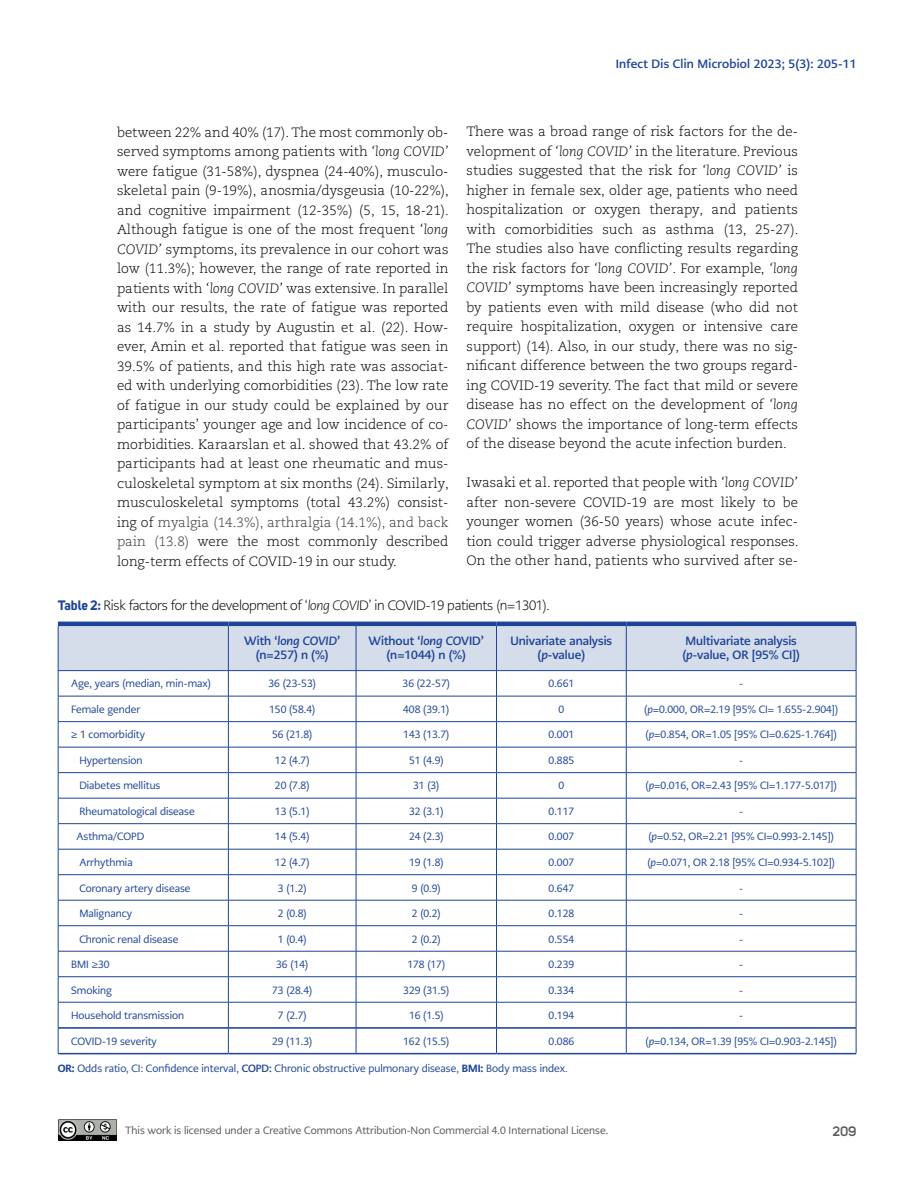
<style>
.page{position:relative;width:915px;height:1191px;background:#fff}
.page>*{position:absolute;margin:0;border:0;box-sizing:border-box;transform-origin:0 0}
.t1{font:300 13.5px/19.5px "Caecilia LT Pro 45";color:#000;text-align:justify}
.t2{font:300 13.5px "PMN Caecilia Sans Head";letter-spacing:-.02em;color:#000}
.t3{font:600 13.5px "Uni Sans";color:#58595b}
.t4{font:700 12px/14.4px "PMN Caecilia Sans Head";color:#1d4498;text-align:center}
.t5{font:700 12px "PMN Caecilia Sans Head";letter-spacing:.02em;color:#1d4498}
.t6{font:10.5px "PMN Caecilia Sans Head";color:#1d4498}
.t7{font:10.5px "PMN Caecilia Sans Head";color:#58595b}
.s1{font-family:"Caecilia LT Pro 46";font-style:italic}
.s2{color:#353535}
.s3{font-family:"Uni Sans";font-weight:700;color:#1d4498}
.s4{font-style:italic}
.s5{font-weight:800}
.s6{font-weight:700}
</style>
<div class="page">
<img style="left:58px;top:1119px;width:59px;height:21px">
<div style="left:58px;top:621px;width:170px;height:5px;background:#1d4498"></div>
<div style="left:228px;top:621px;width:128px;height:5px;background:#1d4498"></div>
<div style="left:356px;top:621px;width:140px;height:5px;background:#1d4498"></div>
<div style="left:496px;top:621px;width:130px;height:5px;background:#1d4498"></div>
<div style="left:626px;top:621px;width:230px;height:5px;background:#1d4498"></div>
<svg style="left:58px;top:624px;width:798px;height:428px"></svg>
<hr style="left:58px;top:1052px;width:170px;height:2px;background:#1d4498">
<hr style="left:228px;top:1052px;width:128px;height:2px;background:#1d4498">
<hr style="left:356px;top:1052px;width:140px;height:2px;background:#1d4498">
<hr style="left:496px;top:1052px;width:130px;height:2px;background:#1d4498">
<hr style="left:626px;top:1052px;width:230px;height:2px;background:#1d4498">
<p class="t5" style="left:615px;top:56px;width:242px">Infect Dis Clin Microbiol 2023; 5(3): 205-11</p>
<p class="t1" style="left:117px;top:122px;width:333px">between 22% and 40% (17). The most commonly ob&shy;served symptoms among patients with <span class="s1">‘long COVID’ </span>were fatigue (31-58%), dyspnea (24-40%), musculo&shy;skeletal pain (9-19%), anosmia/dysgeusia (10-22%), and cognitive impairment (12-35%) (5, 15, 18-21).<br>Although fatigue is one of the most frequent <span class="s1">‘long COVID’</span> symptoms, its prevalence in our cohort was low (11.3%); however, the range of rate reported in patients with <span class="s1">‘long COVID’</span> was extensive. In parallel with our results, the rate of fatigue was reported as 14.7% in a study by Augustin et al. (22). How&shy;ever, Amin et al. reported that fatigue was seen in 39.5% of patients, and this high rate was associat&shy;ed with underlying comorbidities (23). The low rate of fatigue in our study could be explained by our participants’ younger age and low incidence of co&shy;morbidities. Karaarslan et al. showed that 43.2% of participants had at least one rheumatic and mus&shy;culoskeletal symptom at six months (24). Similarly, musculoskeletal symptoms (total 43.2%) consist&shy;ing of <span class="s2">myalgia (14.3%), arthralgia (14.1%), and back pain (13.8)</span> were the most commonly described long-term effects of COVID-19 in our study.</p>
<p class="t1" style="left:466px;top:122px;width:333px">There was a broad range of risk factors for the de&shy;velopment of <span class="s1">‘long COVID’</span> in the literature. Previous studies suggested that the risk for <span class="s1">‘long COVID’</span> is higher in female sex, older age, patients who need hospitalization or oxygen therapy, and patients with comorbidities such as asthma (13, 25-27).<br>The studies also have conflicting results regarding the risk factors for <span class="s1">‘long COVID’</span>. For example, <span class="s1">‘long COVID’</span> symptoms have been increasingly reported by patients even with mild disease (who did not require hospitalization, oxygen or intensive care support) (14). Also, in our study, there was no sig&shy;nificant difference between the two groups regard&shy;ing COVID-19 severity. The fact that mild or severe disease has no effect on the development of <span class="s1">‘long COVID’</span> shows the importance of long-term effects of the disease beyond the acute infection burden.</p>
<p class="t1" style="left:466px;top:473px;width:333px">Iwasaki et al. reported that people with <span class="s1">‘long COVID’ </span>after non-severe COVID-19 are most likely to be younger women (36-50 years) whose acute infec&shy;tion could trigger adverse physiological responses.<br>On the other hand, patients who survived after se-</p>
<p class="t2" style="left:58px;top:597px;width:493px"><span class="s3">Table 2:</span> Risk factors for the development of ‘<span class="s4">long COVI</span>D’ in COVID-19 patients (n=1301).</p>
<p class="t4" style="left:244px;top:633px;width:97px">With ‘<span class="s4">long COVID</span>’ (n=257) n (%)</p>
<p class="t4" style="left:368px;top:633px;width:117px">Without ‘<span class="s4">long CO</span>VID’ (n=1044) n (%)</p>
<p class="t4" style="left:510px;top:633px;width:103px">Univariate analysis (<span class="s4">p</span>-value)</p>
<p class="t4" style="left:682px;top:633px;width:119px;text-align:left">Multivariate analysis (<span class="s4">p</span>-value, OR [95% CI])</p>
<p class="t6" style="left:71px;top:677px;width:141px">Age, years (median, min-max)</p>
<p class="t6" style="left:268px;top:677px;width:49px">36 (23-53)</p>
<p class="t6" style="left:402px;top:677px;width:49px">36 (22-57)</p>
<p class="t6" style="left:548px;top:677px;width:27px">0.661</p>
<p class="t6" style="left:739px;top:677px;width:5px">-</p>
<p class="t6" style="left:71px;top:702px;width:71px">Female gender</p>
<p class="t6" style="left:269px;top:702px;width:48px">150 (58.4)</p>
<p class="t6" style="left:403px;top:702px;width:48px">408 (39.1)</p>
<p class="t6" style="left:558px;top:702px;width:7px">0</p>
<p class="t6" style="left:644px;top:702px;width:195px">(<span class="s4">p</span>=0.000, OR=2.19 [95% CI= 1.655-2.904])</p>
<p class="t6" style="left:71px;top:728px;width:75px">≥ <span class="s2">1</span> comorbidity</p>
<p class="t6" style="left:272px;top:728px;width:42px">56 (21.8)</p>
<p class="t6" style="left:403px;top:728px;width:48px">143 (13.7)</p>
<p class="t6" style="left:548px;top:728px;width:27px">0.001</p>
<p class="t6" style="left:645px;top:728px;width:193px">(<span class="s4">p</span>=0.854, OR=1.05 [95% CI=0.625-1.764])</p>
<p class="t6" style="left:79px;top:753px;width:65px">Hypertension</p>
<p class="t6" style="left:275px;top:753px;width:36px">12 (4.7)</p>
<p class="t6" style="left:409px;top:753px;width:36px">51 (4.9)</p>
<p class="t6" style="left:548px;top:753px;width:27px">0.885</p>
<p class="t6" style="left:739px;top:753px;width:5px">-</p>
<p class="t6" style="left:79px;top:779px;width:83px">Diabetes mellitus</p>
<p class="t6" style="left:275px;top:779px;width:36px">20 (7.8)</p>
<p class="t6" style="left:413px;top:779px;width:28px">31 (3)</p>
<p class="t6" style="left:558px;top:779px;width:7px">0</p>
<p class="t6" style="left:645px;top:779px;width:193px">(<span class="s4">p</span>=0.016, OR=2.43 [95% CI=1.177-5.017])</p>
<p class="t6" style="left:79px;top:804px;width:117px">Rheumatological disease</p>
<p class="t6" style="left:275px;top:804px;width:36px">13 (5.1)</p>
<p class="t6" style="left:409px;top:804px;width:36px">32 (3.1)</p>
<p class="t6" style="left:548px;top:804px;width:27px">0.117</p>
<p class="t6" style="left:739px;top:804px;width:5px">-</p>
<p class="t6" style="left:77px;top:830px;width:69px">Asthma/COPD</p>
<p class="t6" style="left:275px;top:830px;width:36px">14 (5.4)</p>
<p class="t6" style="left:409px;top:830px;width:36px">24 (2.3)</p>
<p class="t6" style="left:548px;top:830px;width:27px">0.007</p>
<p class="t6" style="left:648px;top:830px;width:187px">(<span class="s4">p</span>=0.52, OR=2.21 [95% CI=0.993-2.145])</p>
<p class="t6" style="left:79px;top:855px;width:55px">Arrhythmia</p>
<p class="t6" style="left:275px;top:855px;width:36px">12 (4.7)</p>
<p class="t6" style="left:409px;top:855px;width:36px">19 (1.8)</p>
<p class="t6" style="left:548px;top:855px;width:27px">0.007</p>
<p class="t6" style="left:647px;top:855px;width:189px">(<span class="s4">p</span>=0.071, OR 2.18 [95% CI=0.934-5.102])</p>
<p class="t6" style="left:79px;top:881px;width:113px">Coronary artery disease</p>
<p class="t6" style="left:278px;top:881px;width:30px">3 (1.2)</p>
<p class="t6" style="left:412px;top:881px;width:30px">9 (0.9)</p>
<p class="t6" style="left:548px;top:881px;width:27px">0.647</p>
<p class="t6" style="left:739px;top:881px;width:5px">-</p>
<p class="t6" style="left:79px;top:906px;width:54px">Malignancy</p>
<p class="t6" style="left:278px;top:906px;width:30px">2 (0.8)</p>
<p class="t6" style="left:412px;top:906px;width:30px">2 (0.2)</p>
<p class="t6" style="left:548px;top:906px;width:27px">0.128</p>
<p class="t6" style="left:739px;top:906px;width:5px">-</p>
<p class="t6" style="left:79px;top:932px;width:100px">Chronic renal disease</p>
<p class="t6" style="left:278px;top:932px;width:30px">1 (0.4)</p>
<p class="t6" style="left:412px;top:932px;width:30px">2 (0.2)</p>
<p class="t6" style="left:548px;top:932px;width:27px">0.554</p>
<p class="t6" style="left:739px;top:932px;width:5px">-</p>
<p class="t6" style="left:71px;top:957px;width:40px">BMI ≥30</p>
<p class="t6" style="left:276px;top:957px;width:33px">36 (14)</p>
<p class="t6" style="left:407px;top:957px;width:39px">178 (17)</p>
<p class="t6" style="left:548px;top:957px;width:27px">0.239</p>
<p class="t6" style="left:739px;top:957px;width:5px">-</p>
<p class="t6" style="left:71px;top:983px;width:42px">Smoking</p>
<p class="t6" style="left:272px;top:983px;width:42px">73 (28.4)</p>
<p class="t6" style="left:403px;top:983px;width:48px">329 (31.5)</p>
<p class="t6" style="left:548px;top:983px;width:27px">0.334</p>
<p class="t6" style="left:739px;top:983px;width:5px">-</p>
<p class="t6" style="left:71px;top:1008px;width:115px">Household transmission</p>
<p class="t6" style="left:278px;top:1008px;width:30px">7 (2.7)</p>
<p class="t6" style="left:409px;top:1008px;width:36px">16 (1.5)</p>
<p class="t6" style="left:548px;top:1008px;width:27px">0.194</p>
<p class="t6" style="left:739px;top:1008px;width:5px">-</p>
<p class="t6" style="left:71px;top:1034px;width:87px">COVID-19 severity</p>
<p class="t6" style="left:272px;top:1034px;width:42px">29 (11.3)</p>
<p class="t6" style="left:403px;top:1034px;width:48px">162 (15.5)</p>
<p class="t6" style="left:548px;top:1034px;width:27px">0.086</p>
<p class="t6" style="left:645px;top:1034px;width:193px">(<span class="s4">p</span>=0.134, OR=1.39 [95% CI=0.903-2.145])</p>
<p class="t6" style="left:58px;top:1061px;width:511px"><span class="s5">OR:</span> Odds ratio, CI: Confidence interval, <span class="s6">COPD:</span> Chronic obstructive pulmonary disease, <span class="s5">BMI:</span> Body mass index.</p>
<p class="t7" style="left:125px;top:1123px;width:484px">This work is licensed under a Creative Commons Attribution-Non Commercial 4.0 International License.</p>
<p class="t3" style="left:832px;top:1123px;width:25px">209</p>
</div>
